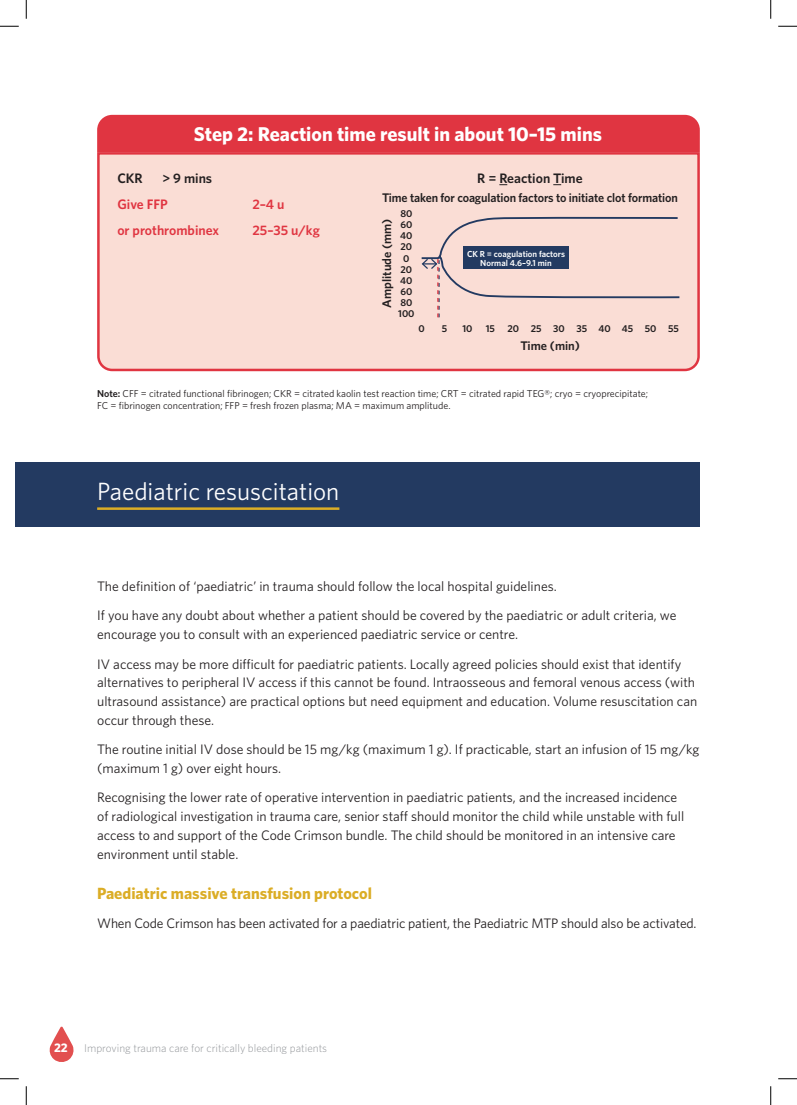
<style>
.page{position:relative;width:797px;height:1105px;background:#fff}
.page>*{position:absolute;margin:0;border:0;box-sizing:border-box;transform-origin:0 0}
.Heading{font:25px "Whitney";color:#fff}
.t1{font:700 20px "Whitney";color:#fff}
.Sub_head{font:700 16.25px "Whitney";color:#dbad26}
.Body_Copy{font:13.75px/18.8px "Whitney";color:#231f20}
.t2{font:600 13.75px "Whitney";color:#e03541}
.t3{font:600 13.75px "Whitney";color:#231f20}
.t4{font:600 12.5px "Whitney";letter-spacing:-.01em;color:#231f20}
.t5{font:700 12.5px "Whitney";color:#fff}
.t6{font:300 11.25px "Whitney";color:#93969a}
.t7{font:10px/12.5px "Whitney";color:#231f20}
.t8{font:600 10px "Whitney";color:#231f20}
.t9{font:600 8.75px/8.8px "Whitney";color:#fff;text-align:center}
.s1{font-weight:600}
</style>
<div class="page">
<svg style="left:49px;top:1026px;width:25px;height:36px"></svg>
<div style="left:97px;top:115px;width:602px;height:36px;background:#e03541"></div>
<div style="left:97px;top:151px;width:603px;height:221px;background:#faddd5"></div>
<svg style="left:421px;top:216px;width:260px;height:101px"></svg>
<div style="left:16px;top:463px;width:683px;height:64px;background:#233a61"></div>
<hr style="left:97px;top:507px;width:242px;height:3px;background:#dbad26">
<svg style="left:0;top:25px;width:19px;height:2px"></svg>
<svg style="left:778px;top:25px;width:19px;height:2px"></svg>
<svg style="left:0;top:1078px;width:19px;height:1px"></svg>
<svg style="left:778px;top:1078px;width:19px;height:1px"></svg>
<svg style="left:25px;top:0;width:2px;height:19px"></svg>
<svg style="left:25px;top:1086px;width:2px;height:19px"></svg>
<svg style="left:770px;top:0;width:1px;height:19px"></svg>
<svg style="left:770px;top:1086px;width:1px;height:19px"></svg>
<p class="t1" style="left:194px;top:121px;width:410px">Step 2: Reaction time result in about 10–15 mins</p>
<p class="t3" style="left:117px;top:169px;width:27px">CKR</p>
<p class="t3" style="left:162px;top:169px;width:51px">&gt; 9 mins</p>
<p class="t2" style="left:117px;top:195px;width:52px">Give FFP</p>
<p class="t2" style="left:252px;top:195px;width:33px">2–4 u</p>
<p class="t2" style="left:117px;top:221px;width:103px">or prothrombinex</p>
<p class="t2" style="left:252px;top:221px;width:69px">25–35 u/kg</p>
<p class="t3" style="left:477px;top:169px;width:107px">R = Reaction Time</p>
<p class="t4" style="left:382px;top:189px;width:297px">Time taken for coagulation factors to initiate clot formation</p>
<p class="t8" style="left:400px;top:207px;width:14px">80</p>
<p class="t8" style="left:400px;top:218px;width:13px">60</p>
<p class="t8" style="left:400px;top:229px;width:14px">40</p>
<p class="t8" style="left:400px;top:240px;width:13px">20</p>
<p class="t8" style="left:403px;top:251px;width:8px">0</p>
<p class="t8" style="left:400px;top:263px;width:13px">20</p>
<p class="t8" style="left:400px;top:274px;width:14px">40</p>
<p class="t8" style="left:400px;top:285px;width:13px">60</p>
<p class="t4" style="left:378px;top:308px;width:91px;rotate:-90deg">Amplitude (mm)</p>
<p class="t8" style="left:400px;top:296px;width:14px">80</p>
<p class="t8" style="left:398px;top:307px;width:18px">100</p>
<p class="t9" style="left:467px;top:249px;width:99px">CK R = coagulation factors<br>Normal 4.6–9.1 min</p>
<p class="t8" style="left:418px;top:322px;width:8px">0</p>
<p class="t8" style="left:442px;top:322px;width:7px">5</p>
<p class="t8" style="left:462px;top:322px;width:12px">10</p>
<p class="t8" style="left:485px;top:322px;width:11px">15</p>
<p class="t8" style="left:507px;top:322px;width:13px">20</p>
<p class="t8" style="left:530px;top:322px;width:12px">25</p>
<p class="t8" style="left:553px;top:322px;width:13px">30</p>
<p class="t8" style="left:576px;top:322px;width:12px">35</p>
<p class="t8" style="left:598px;top:322px;width:14px">40</p>
<p class="t8" style="left:622px;top:322px;width:13px">45</p>
<p class="t8" style="left:644px;top:322px;width:13px">50</p>
<p class="t8" style="left:668px;top:322px;width:12px">55</p>
<p class="t4" style="left:520px;top:337px;width:61px">Time (min)</p>
<p class="t7" style="left:97px;top:387px;width:552px"><span class="s1">Note:</span> CFF = citrated functional fibrinogen; CKR = citrated kaolin test reaction time; CRT = citrated rapid TEG®; cryo = cryoprecipitate;<br>FC = fibrinogen concentration; FFP = fresh frozen plasma; MA = maximum amplitude.</p>
<p class="Heading" style="left:97px;top:475px;width:244px">Paediatric resuscitation</p>
<p class="Body_Copy" style="left:97px;top:576px;width:461px">The definition of ‘paediatric’ in trauma should follow the local hospital guidelines.</p>
<p class="Body_Copy" style="left:97px;top:606px;width:581px">If you have any doubt about whether a patient should be covered by the paediatric or adult criteria, we encourage you to consult with an experienced paediatric service or centre.</p>
<p class="Body_Copy" style="left:97px;top:654px;width:601px">IV access may be more difficult for paediatric patients. Locally agreed policies should exist that identify alternatives to peripheral IV access if this cannot be found. Intraosseous and femoral venous access (with ultrasound assistance) are practical options but need equipment and education. Volume resuscitation can occur through these.</p>
<p class="Body_Copy" style="left:97px;top:740px;width:603px">The routine initial IV dose should be 15 mg/kg (maximum 1 g). If practicable, start an infusion of 15 mg/kg (maximum 1 g) over eight hours.</p>
<p class="Body_Copy" style="left:97px;top:788px;width:588px">Recognising the lower rate of operative intervention in paediatric patients, and the increased incidence of radiological investigation in trauma care, senior staff should monitor the child while unstable with full access to and support of the Code Crimson bundle. The child should be monitored in an intensive care environment until stable.</p>
<p class="Sub_head" style="left:97px;top:882px;width:276px">Paediatric massive transfusion protocol</p>
<p class="Body_Copy" style="left:97px;top:913px;width:601px">When Code Crimson has been activated for a paediatric patient, the Paediatric MTP should also be activated.</p>
<p class="t5" style="left:54px;top:1039px;width:15px">22</p>
<p class="t6" style="left:84px;top:1041px;width:244px">Improving trauma care for critically bleeding patients</p>
</div>
